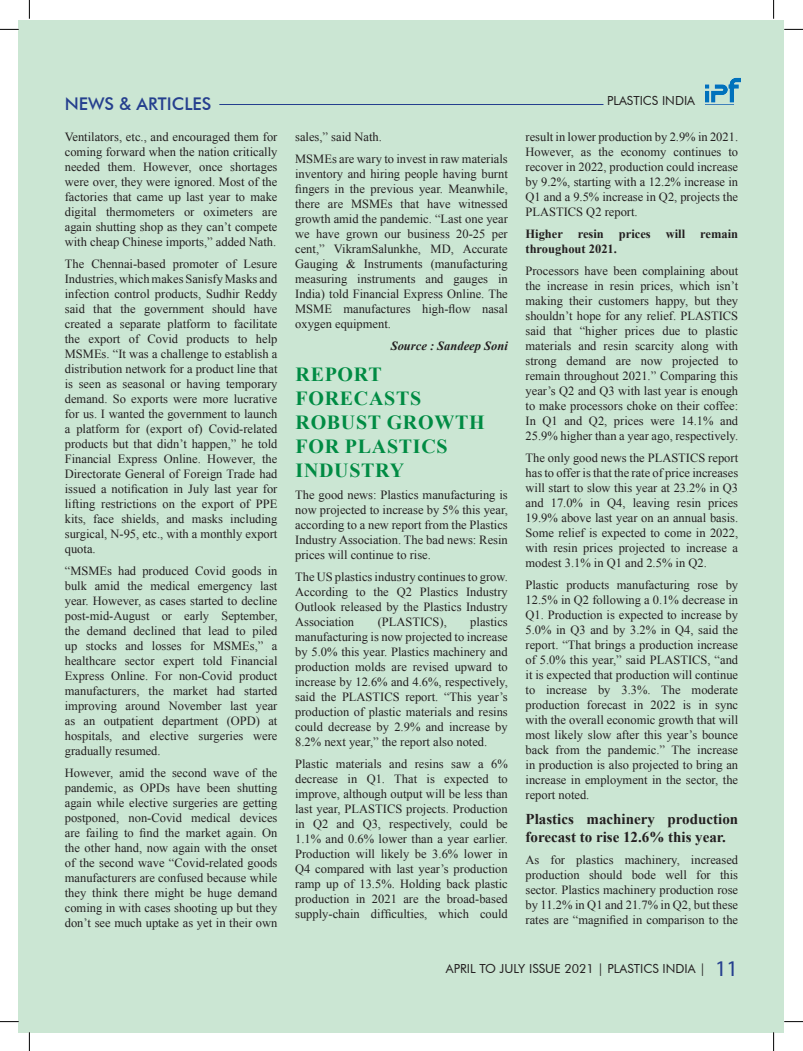
<style>
.page{position:relative;width:803px;height:1051px;background:#fff}
.page>*{position:absolute;margin:0;border:0;box-sizing:border-box;transform-origin:0 0}
.t1{font:22.5px "Myriad Pro";color:#253f8e}
.t2{font:700 20px/24px "Times New Roman";letter-spacing:.035em;color:#008b43;text-align:justify}
.t3{font:500 17.5px "Futura BT";color:#253f8e}
.t4{font:700 15px/18px "Times New Roman";color:#231f20}
.t5{font:12.5px/15px "Times New Roman";color:#231f20;text-align:justify}
.t6{font:12.5px "Futura BT";color:#231f20}
.t7{font:700 12.5px/15px "Times New Roman";color:#231f20}
.t8{font:italic 700 12.5px "Times New Roman";color:#231f20}
</style>
<div class="page">
<div style="left:19px;top:20px;width:10px;height:1012px;background:#cbe6d3"></div>
<div style="left:29px;top:20px;width:755px;height:1012px;background:#cbe6d3"></div>
<hr style="left:219px;top:104px;width:384px;height:1px;background:#253f8e">
<img style="left:705px;top:77px;width:35px;height:28px">
<svg style="left:0;top:29px;width:19px;height:1px"></svg>
<svg style="left:784px;top:29px;width:19px;height:1px"></svg>
<svg style="left:0;top:1021px;width:19px;height:1px"></svg>
<svg style="left:784px;top:1021px;width:19px;height:1px"></svg>
<svg style="left:29px;top:0;width:1px;height:19px"></svg>
<svg style="left:29px;top:1032px;width:1px;height:19px"></svg>
<svg style="left:773px;top:0;width:1px;height:19px"></svg>
<svg style="left:773px;top:1032px;width:1px;height:19px"></svg>
<h3 class="t3" style="left:65px;top:94px;width:148px">NEWS &amp; ARTICLES</h3>
<p class="t5" style="left:65px;top:129px;width:214px">Ventilators, etc., and encouraged them for coming forward when the nation critically needed them. However, once shortages were over, they were ignored. Most of the factories that came up last year to make digital thermometers or oximeters are again shutting shop as they can’t compete with cheap Chinese imports,” added Nath.</p>
<p class="t5" style="left:65px;top:256px;width:214px">The Chennai-based promoter of Lesure Industries, which makes Sanisfy Masks and infection control products, Sudhir Reddy said that the government should have created a separate platform to facilitate the export of Covid products to help MSMEs. “It was a challenge to establish a distribution network for a product line that is seen as seasonal or having temporary demand. So exports were more lucrative for us. I wanted the government to launch a platform for (export of) Covid-related products but that didn’t happen,” he told Financial Express Online. However, the Directorate General of Foreign Trade had issued a notification in July last year for lifting restrictions on the export of PPE kits, face shields, and masks including surgical, N-95, etc., with a monthly export quota.</p>
<p class="t5" style="left:65px;top:563px;width:214px">“MSMEs had produced Covid goods in bulk amid the medical emergency last year. However, as cases started to decline post-mid-August or early September, the demand declined that lead to piled up stocks and losses for MSMEs,” a healthcare sector expert told Financial Express Online. For non-Covid product manufacturers, the market had started improving around November last year as an outpatient department (OPD) at hospitals, and elective surgeries were gradually resumed.</p>
<p class="t5" style="left:65px;top:765px;width:214px">However, amid the second wave of the pandemic, as OPDs have been shutting again while elective surgeries are getting postponed, non-Covid medical devices are failing to find the market again. On the other hand, now again with the onset of the second wave “Covid-related goods manufacturers are confused because while they think there might be huge demand coming in with cases shooting up but they don’t see much uptake as yet in their own</p>
<p class="t5" style="left:295px;top:125px;width:214px;line-height:22.1px">sales,” said Nath.<br>MSMEs are wary to invest in raw materials</p>
<p class="t5" style="left:295px;top:166px;width:214px">inventory and hiring people having burnt fingers in the previous year. Meanwhile, there are MSMEs that have witnessed growth amid the pandemic. “Last one year we have grown our business 20-25 per cent,” VikramSalunkhe, MD, Accurate Gauging &amp; Instruments (manufacturing measuring instruments and gauges in India) told Financial Express Online. The MSME manufactures high-flow nasal oxygen equipment.</p>
<p class="t8" style="left:391px;top:337px;width:119px">Source : Sandeep Soni</p>
<p class="t2" style="left:295px;top:362px;width:31px">Report Forecasts Robust</p>
<p class="t2" style="left:387px;top:410px;width:34px">Growth</p>
<p class="t2" style="left:295px;top:434px;width:16px">for</p>
<p class="t2" style="left:345px;top:434px;width:27px">Plastics</p>
<p class="t2" style="left:295px;top:458px;width:24px">Industr</p>
<p class="t2" style="left:390px;top:458px;width:16px">y</p>
<p class="t5" style="left:295px;top:487px;width:214px">The good news: Plastics manufacturing is now projected to increase by 5% this year, according to a new report from the Plastics Industry Association. The bad news: Resin prices will continue to rise.</p>
<p class="t5" style="left:295px;top:569px;width:214px">The US plastics industry continues to grow.<br>According to the Q2 Plastics Industry Outlook released by the Plastics Industry Association</p>
<p class="t5" style="left:295px;top:614px;width:214px;text-indent:175px">plastics manufacturing is now projected to increase by 5.0% this year. Plastics machinery and production molds are revised upward to increase by 12.6% and 4.6%, respectively, said the PLASTICS report. “This year’s production of plastic materials and resins could decrease by 2.9% and increase by 8.2% next year,” the report also noted.</p>
<p class="t5" style="left:295px;top:756px;width:214px">Plastic materials and resins saw a 6% decrease in Q1. That is expected to improve, although output will be less than last year, PLASTICS projects. Production in Q2 and Q3, respectively, could be 1.1% and 0.6% lower than a year earlier.<br>Production will likely be 3.6% lower in Q4 compared with last year’s production ramp up of 13.5%. Holding back plastic production in 2021 are the broad-based supply-chain difficulties, which could</p>
<p class="t5" style="left:378px;top:614px;width:71px">(PLASTICS),</p>
<p class="t6" style="left:607px;top:93px;width:90px">PLASTICS I NDIA</p>
<p class="t5" style="left:525px;top:129px;width:214px">result in lower production by 2.9% in 2021.<br>However, as the economy continues to recover in 2022, production could increase by 9.2%, starting with a 12.2% increase in Q1 and a 9.5% increase in Q2, projects the PLASTICS Q2 report.</p>
<p class="t7" style="left:525px;top:226px;width:214px">Higher resin prices will remain throughout 2021.</p>
<p class="t5" style="left:525px;top:263px;width:214px">Processors have been complaining about the increase in resin prices, which isn’t making their customers happy, but they shouldn’t hope for any relief. PLASTICS said that “higher prices due to plastic materials and resin scarcity along with strong demand are now projected to remain throughout 2021.” Comparing this year’s Q2 and Q3 with last year is enough to make processors choke on their coffee:<br>In Q1 and Q2, prices were 14.1% and 25.9% higher than a year ago, respectively.</p>
<p class="t5" style="left:525px;top:450px;width:214px">The only good news the PLASTICS report has to offer is that the rate of price increases will start to slow this year at 23.2% in Q3 and 17.0% in Q4, leaving resin prices 19.9% above last year on an annual basis.<br>Some relief is expected to come in 2022, with resin prices projected to increase a modest 3.1% in Q1 and 2.5% in Q2.</p>
<p class="t5" style="left:525px;top:577px;width:214px">Plastic products manufacturing rose by 12.5% in Q2 following a 0.1% decrease in Q1. Production is expected to increase by 5.0% in Q3 and by 3.2% in Q4, said the report. “That brings a production increase of 5.0% this year,” said PLASTICS, “and it is expected that production will continue to increase by 3.3%. The moderate production forecast in 2022 is in sync with the overall economic growth that will most likely slow after this year’s bounce back from the pandemic.” The increase in production is also projected to bring an increase in employment in the sector, the report noted.</p>
<p class="t4" style="left:525px;top:810px;width:214px">Plastics machinery production forecast to rise 12.6% this year.</p>
<p class="t5" style="left:525px;top:852px;width:214px">As for plastics machinery, increased production should bode well for this sector. Plastics machinery production rose by 11.2% in Q1 and 21.7% in Q2, but these rates are “magnified in comparison to the</p>
<p class="t6" style="left:446px;top:960px;width:261px">APRIL TO JULY ISSUE 2021 | PLASTICS I NDIA |</p>
<p class="t1" style="left:715px;top:955px;width:25px">11</p>
</div>
